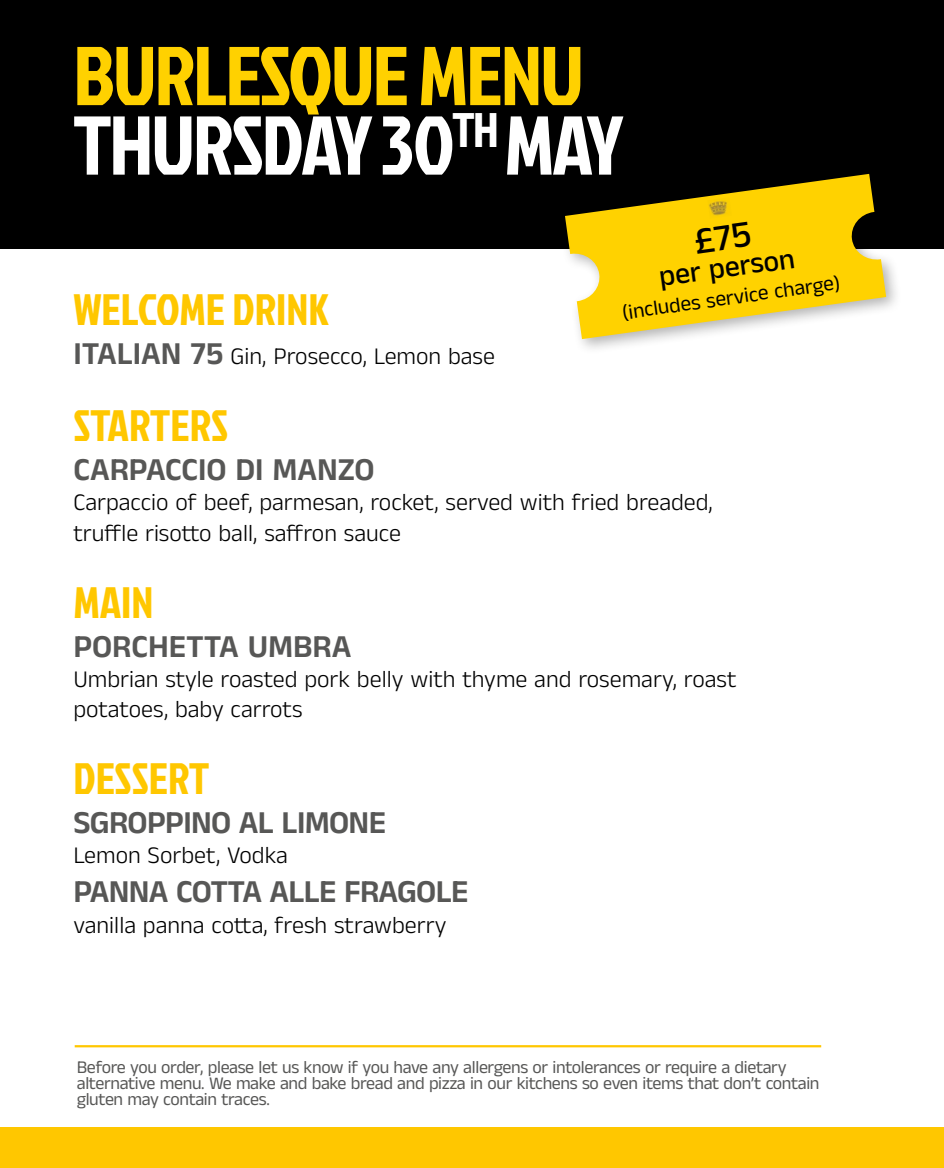
<style>
.page{position:relative;width:944px;height:1168px;background:#fff}
.page>*{position:absolute;margin:0;border:0;box-sizing:border-box;transform-origin:0 0}
.t1{font:83.02px/69.5px "Jockey One";letter-spacing:-.025em;color:#ffd100}
.t2{font:43.88px "Jockey One";color:#ffc700}
.t3{font:600 32.4px "Anek Gurmukhi";letter-spacing:-.02em;color:#575756}
.t4{font:600 32.4px "Anek Gurmukhi";color:#575756}
.t5{font:500 29.47px "Anek Gurmukhi";color:#000}
.t6{font:300 24.3px/30.2px "Anek Gurmukhi";color:#000}
.t7{font:21.38px "Anek Gurmukhi";color:#000}
.t8{font:18px/15.8px "Anek Gurmukhi";letter-spacing:-.02em;color:#575756}
.s1{color:#fff}
.s2{font-weight:600;font-size:32.4px;color:#575756}
</style>
<div class="page">
<div style="left:0;top:0;width:944px;height:249px;background:#000"></div>
<div style="left:0;top:1126px;width:944px;height:41px;background:#ffc700"></div>
<div style="left:558px;top:167px;width:344px;height:188px;background:#000;opacity:.3"></div>
<svg style="left:565px;top:174px;width:321px;height:165px;fill:#ffd200"></svg>
<img style="left:707px;top:197px;width:25px;height:22px">
<hr style="left:75px;top:1044px;width:746px;height:3px;background:#ffc700">
<div style="left:694px;top:222px;width:57px;height:31px;background:#ffd200"></div>
<h1 class="t1" style="left:73px;top:39px;width:552px">BURLESQUE MENU<br><span class="s1">THURSDAY 30</span><sup>TH</sup> <span class="s1">MAY</span></h1>
<h2 class="t2" style="left:73px;top:278px;width:257px">WELCOME DRINK</h2>
<p class="t6" style="left:73px;top:340px;width:423px"><span class="s2">ITALIAN 75</span> Gin, Prosecco, Lemon base</p>
<p class="t5" style="left:657px;top:259px;width:138px;rotate:-8deg">per person</p>
<p class="t7" style="left:621px;top:299px;width:221px;rotate:-8deg">(includes service charge)</p>
<h2 class="t2" style="left:73px;top:393px;width:156px">STARTERS</h2>
<h3 class="t4" style="left:73px;top:449px;width:303px">CARPACCIO DI MANZO</h3>
<p class="t6" style="left:73px;top:486px;width:641px">Carpaccio of beef, parmesan, rocket, served with fried breaded, truffle risotto ball, saffron sauce</p>
<h2 class="t2" style="left:73px;top:570px;width:82px">MAIN</h2>
<h3 class="t4" style="left:73px;top:626px;width:280px">PORCHETTA UMBRA</h3>
<p class="t6" style="left:73px;top:663px;width:665px">Umbrian style roasted pork belly with thyme and rosemary, roast potatoes, baby carrots</p>
<h2 class="t2" style="left:73px;top:746px;width:137px">DESSERT</h2>
<h3 class="t3" style="left:73px;top:802px;width:314px">SGROPPINO AL LIMONE</h3>
<p class="t6" style="left:73px;top:839px;width:216px">Lemon Sorbet, Vodka</p>
<h3 class="t3" style="left:73px;top:871px;width:397px">PANNA COTTA ALLE FRAGOLE</h3>
<p class="t6" style="left:73px;top:908px;width:375px">vanilla panna cotta, fresh strawberry</p>
<p class="t8" style="left:77px;top:1058px;width:744px">Before you order, please let us know if you have any allergens or intolerances or require a dietary alternative menu. We make and bake bread and pizza in our kitchens so even items that don’t contain gluten may contain traces.</p>
</div>
